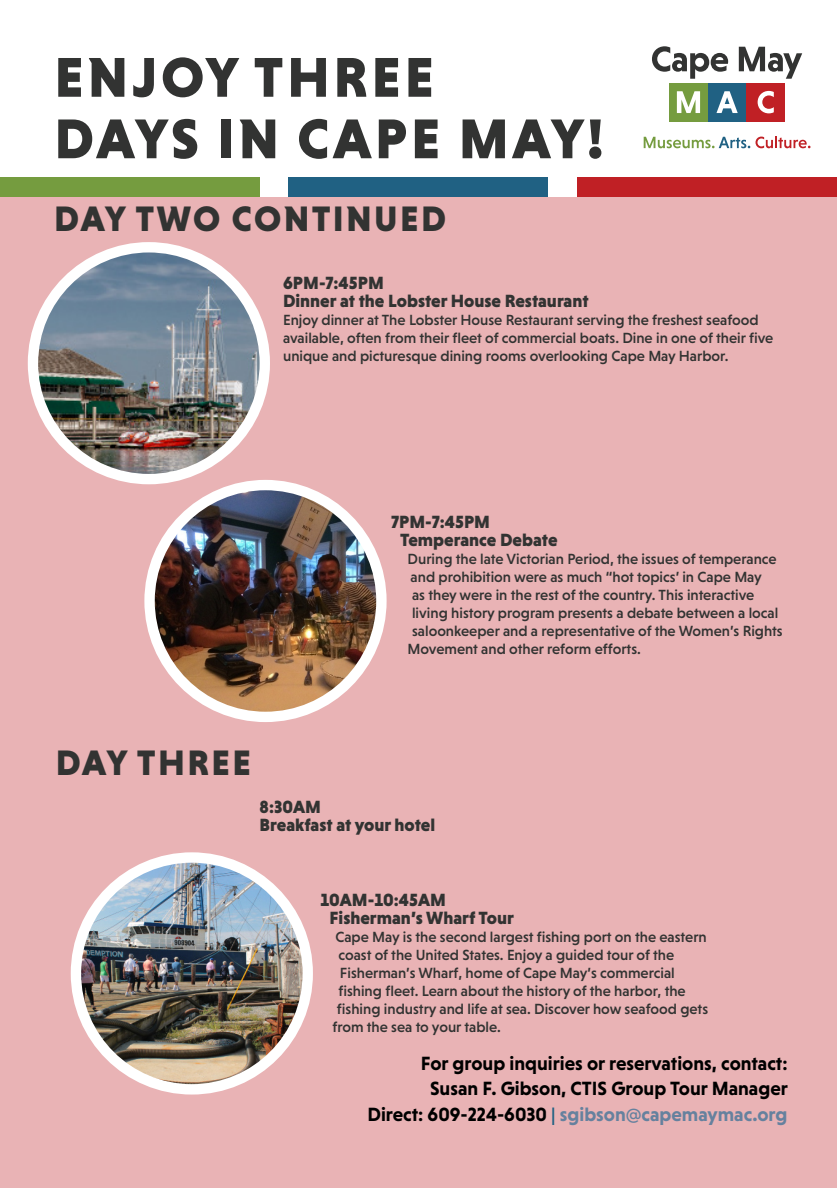
<style>
.page{position:relative;width:837px;height:1188px;background:#fff}
.page>*{position:absolute;margin:0;border:0;box-sizing:border-box;transform-origin:0 0}
.t1{font:900 57px "Niveau Grotesk";letter-spacing:.065em;color:#323332}
.t2{font:900 36px "Niveau Grotesk";letter-spacing:.065em;color:#323332}
.t3{font:700 19.5px "Niveau Grotesk";color:#000}
.t4{font:700 19.5px "Niveau Grotesk";color:#65819e}
.t5{font:900 18px "Niveau Grotesk";color:#323332}
.t6{font:500 15px/18px "Niveau Grotesk";color:#323332}
.s1{color:#000}
.s2{color:#206183}
</style>
<div class="page">
<div style="left:0;top:197px;width:837px;height:991px;background:#e9b3b5"></div>
<div style="left:0;top:177px;width:259px;height:20px;background:#759c3f"></div>
<div style="left:289px;top:177px;width:259px;height:20px;background:#206183"></div>
<div style="left:578px;top:177px;width:259px;height:20px;background:#c02025"></div>
<svg style="left:652px;top:46px;width:76px;height:33px"></svg>
<svg style="left:739px;top:47px;width:63px;height:32px"></svg>
<svg style="left:644px;top:137px;width:106px;height:11px"></svg>
<svg style="left:756px;top:137px;width:55px;height:11px"></svg>
<div style="left:669px;top:83px;width:39px;height:38px;background:#759c3f"></div>
<svg style="left:677px;top:91px;width:23px;height:22px"></svg>
<div style="left:708px;top:83px;width:38px;height:38px;background:#206183"></div>
<svg style="left:716px;top:91px;width:22px;height:22px"></svg>
<div style="left:746px;top:83px;width:39px;height:38px;background:#c02025"></div>
<svg style="left:758px;top:91px;width:16px;height:22px"></svg>
<div style="left:28px;top:242px;width:242px;height:242px;background:#fff;border-radius:50%"></div>
<img style="left:38px;top:252px;width:222px;height:222px;border-radius:111px">
<div style="left:144px;top:480px;width:243px;height:242px;background:#fff;border-radius:50%"></div>
<img style="left:155px;top:490px;width:221px;height:222px;border-radius:111px">
<div style="left:71px;top:852px;width:242px;height:243px;background:#fff;border-radius:50%"></div>
<img style="left:81px;top:863px;width:222px;height:221px;border-radius:111px">
<p class="t1" style="left:54px;top:44px;width:381px">ENJOY THREE</p>
<p class="t1" style="left:54px;top:106px;width:551px">DAYS IN CAPE MAY!</p>
<p class="t2" style="left:54px;top:198px;width:393px">DAY TWO CONTINUED</p>
<p class="t5" style="left:283px;top:273px;width:102px">6PM-7:45PM</p>
<p class="t5" style="left:283px;top:291px;width:307px">Dinner at the Lobster House Restaurant</p>
<p class="t6" style="left:283px;top:311px;width:492px">Enjoy dinner at The Lobster House Restaurant serving the freshest seafood available, often from their fleet of commercial boats. Dine in one of their five unique and picturesque dining rooms overlooking Cape May Harbor.</p>
<p class="t5" style="left:391px;top:511px;width:100px">7PM-7:45PM</p>
<p class="t5" style="left:400px;top:529px;width:159px">Temperance Debate</p>
<p class="t6" style="left:408px;top:550px;width:371px">During the late Victorian Period, the issues of temperance</p>
<p class="t6" style="left:411px;top:568px;width:353px">and prohibition were as much “hot topics’ in Cape May</p>
<p class="t6" style="left:412px;top:586px;width:344px">as they were in the rest of the country. This interactive</p>
<p class="t6" style="left:412px;top:604px;width:368px">living history program presents a debate between a local</p>
<p class="t6" style="left:412px;top:622px;width:372px">saloonkeeper and a representative of the Women’s Rights</p>
<p class="t6" style="left:408px;top:640px;width:235px">Movement and other reform efforts.</p>
<p class="t2" style="left:56px;top:742px;width:197px">DAY THREE</p>
<p class="t5" style="left:260px;top:796px;width:63px">8:30AM</p>
<p class="t5" style="left:260px;top:814px;width:177px">Breakfast at your hotel</p>
<p class="t5" style="left:320px;top:889px;width:127px">10AM-10:45AM</p>
<p class="t5" style="left:329px;top:907px;width:186px">Fisherman’s Wharf Tour</p>
<p class="t6" style="left:335px;top:927px;width:373px">Cape May is the second largest fishing port on the eastern</p>
<p class="t6" style="left:338px;top:945px;width:337px">coast of the United States. Enjoy a guided tour of the</p>
<p class="t6" style="left:340px;top:963px;width:336px">Fisherman’s Wharf, home of Cape May’s commercial</p>
<p class="t6" style="left:338px;top:981px;width:349px">fishing fleet. Learn about the history of the harbor, the</p>
<p class="t6" style="left:337px;top:999px;width:373px">fishing industry and life at sea. Discover how seafood gets</p>
<p class="t6" style="left:332px;top:1017px;width:170px">from the sea to your table.</p>
<p class="t3" style="left:421px;top:1052px;width:368px">For group inquiries or reservations, contact:</p>
<p class="t3" style="left:430px;top:1077px;width:359px">Susan F. Gibson, CTIS Group Tour Manager</p>
<p class="t4" style="left:368px;top:1103px;width:422px"><span class="s1">Direct: 609-224-6030</span> <span class="s2">|</span> sgibson@capemaymac.org</p>
</div>
